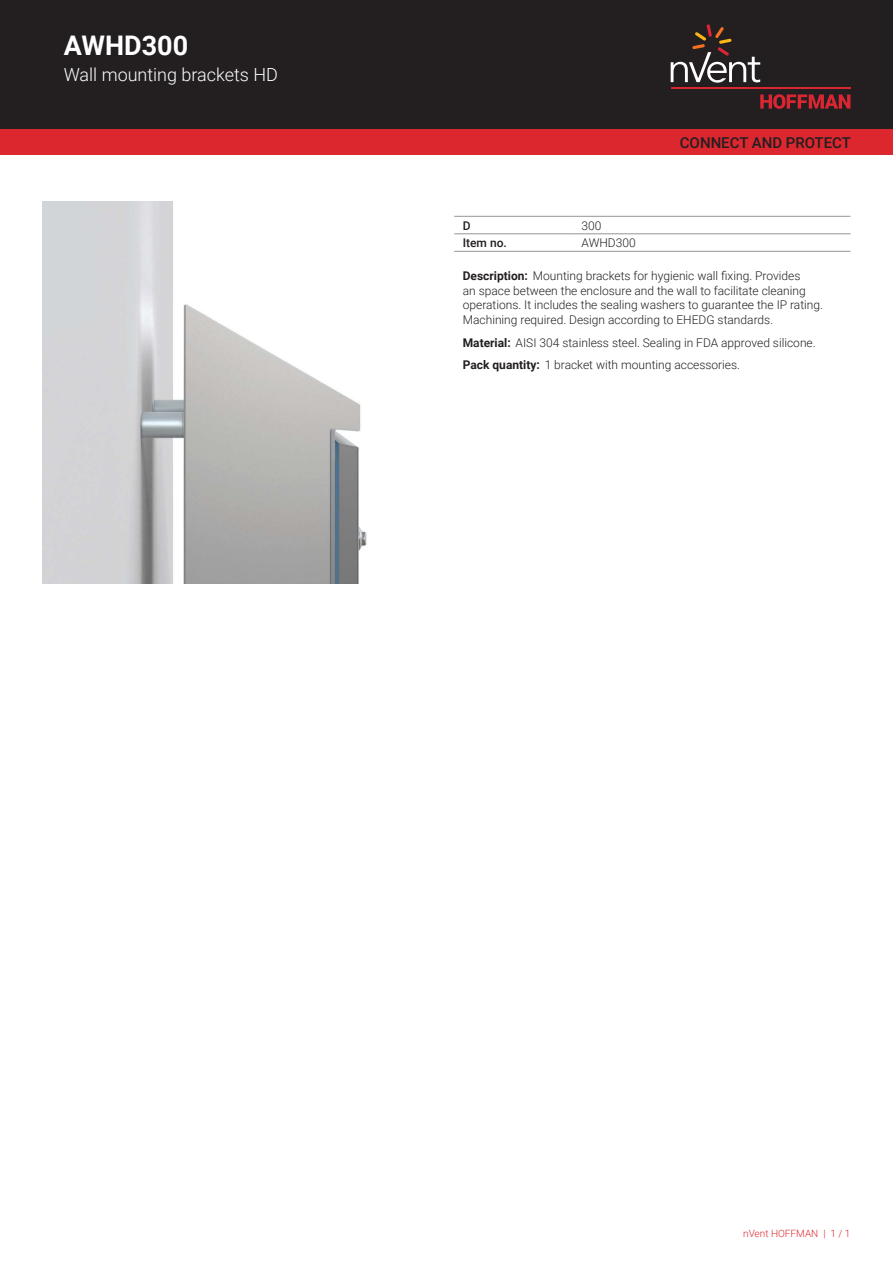
<style>
.page{position:relative;width:893px;height:1263px;background:#fff}
.page>*{position:absolute;margin:0;border:0;box-sizing:border-box;transform-origin:0 0}
.t1{font:700 27px "Roboto";color:#fff}
.t2{font:300 18px "Roboto";color:#fff}
.t3{font:500 15px "Roboto";color:#231f20}
.t4{font:300 12px/14.4px "Roboto";color:#231f20}
.t5{font:500 12px "Roboto";color:#231f20}
.t6{font:300 10.05px "Roboto";color:#dc272f}
.s1{font-weight:700}
</style>
<div class="page">
<div style="left:0;top:0;width:893px;height:129px;background:#231f20"></div>
<svg style="left:760px;top:94px;width:90px;height:15px"></svg>
<hr style="left:671px;top:88px;width:179px;height:1px;background:#da2632">
<svg style="left:671px;top:24px;width:89px;height:59px"></svg>
<div style="left:0;top:129px;width:893px;height:26px;background:#dc272f"></div>
<hr style="left:454px;top:216px;width:119px;height:1px;background:#939598">
<hr style="left:454px;top:234px;width:119px;height:1px;background:#939598">
<hr style="left:573px;top:216px;width:277px;height:1px;background:#939598">
<hr style="left:573px;top:234px;width:277px;height:1px;background:#939598">
<hr style="left:454px;top:251px;width:119px;height:1px;background:#939598">
<hr style="left:573px;top:251px;width:277px;height:1px;background:#939598">
<img style="left:43px;top:202px;width:324px;height:382px">
<img style="left:154px;top:314px;width:158px;height:158px">
<h1 class="t1" style="left:64px;top:35px;width:126px">AWHD300</h1>
<h2 class="t2" style="left:64px;top:68px;width:216px">Wall mounting brackets HD</h2>
<p class="t3" style="left:680px;top:134px;width:173px">CONNECT AND PROTECT</p>
<p class="t5" style="left:463px;top:218px;width:9px">D</p>
<p class="t4" style="left:582px;top:219px;width:21px">300</p>
<p class="t5" style="left:463px;top:236px;width:46px">Item no.</p>
<p class="t4" style="left:582px;top:237px;width:56px">AWHD300</p>
<p class="t4" style="left:463px;top:269px;width:362px"><span class="s1">Description:</span> Mounting brackets for hygienic wall fixing. Provides<br>an space between the enclosure and the wall to facilitate cleaning operations. It includes the sealing washers to guarantee the IP rating.<br>Machining required. Design according to EHEDG standards.</p>
<p class="t4" style="left:463px;top:330px;width:354px;line-height:23px"><span class="s1">Material:</span> AISI 304 stainless steel. Sealing in FDA approved silicone.<br><span class="s1">Pack quantity:</span> 1 bracket with mounting accessories.</p>
<p class="t6" style="left:743px;top:1229px;width:109px">nVent HOFFMAN | 1 / 1</p>
</div>
